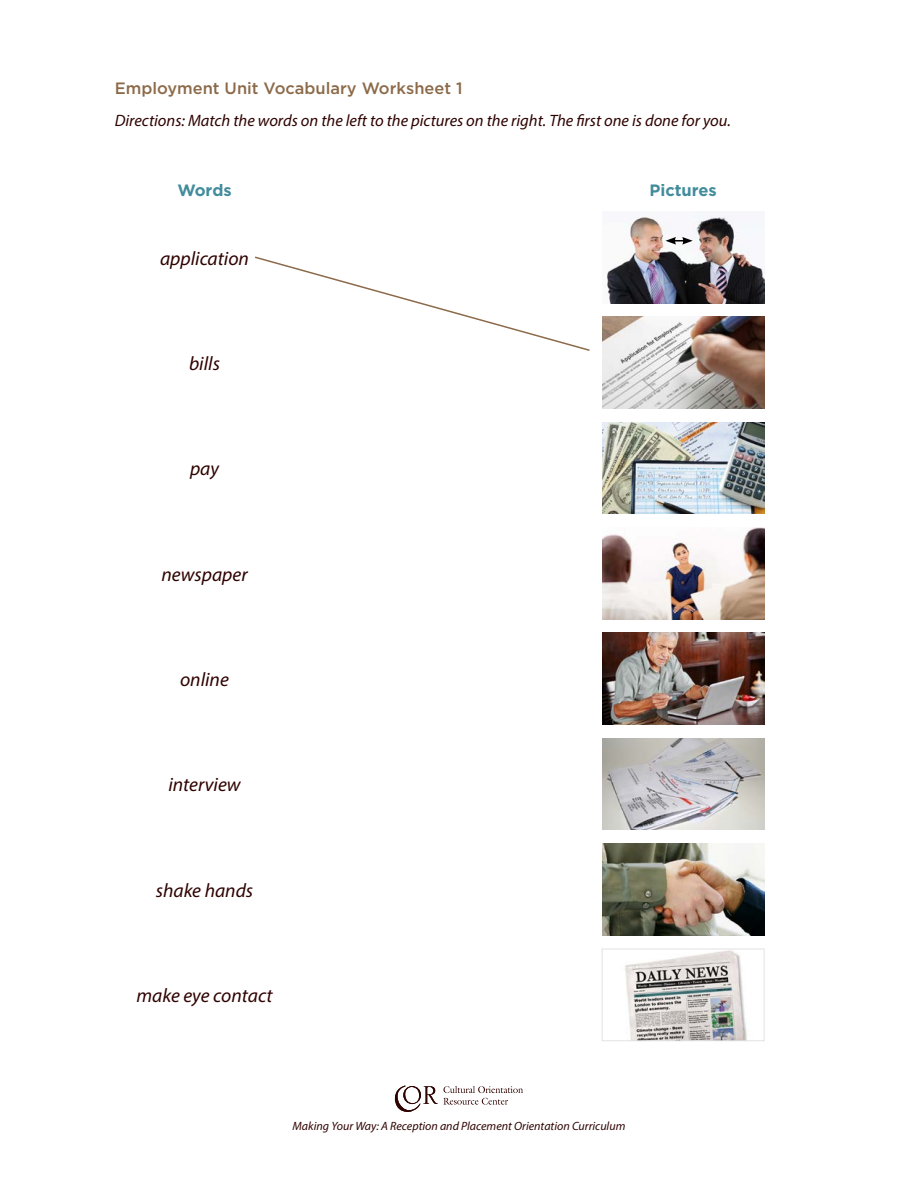
<style>
.page{position:relative;width:918px;height:1188px;background:#fff}
.page>*{position:absolute;margin:0;border:0;box-sizing:border-box;transform-origin:0 0}
.t1{font:italic 19.5px "Myriad Pro";color:#2f0300}
.t2{font:italic 16.5px "Myriad Pro";color:#2f0300}
.t3{font:500 16.5px "Gotham";color:#8c6a49}
.t4{font:700 16.5px "Gotham";color:#428c9c}
.t5{font:italic 12px "Myriad Pro";color:#2f0300}
</style>
<div class="page">
<svg style="left:394px;top:1086px;width:129px;height:26px"></svg>
<img style="left:606px;top:212px;width:158px;height:91px">
<img style="left:602px;top:317px;width:162px;height:92px">
<img style="left:602px;top:422px;width:162px;height:92px">
<img style="left:602px;top:527px;width:162px;height:92px">
<img style="left:602px;top:633px;width:162px;height:91px">
<img style="left:602px;top:738px;width:162px;height:92px">
<img style="left:602px;top:843px;width:162px;height:92px">
<img style="left:625px;top:951px;width:122px;height:88px">
<div style="left:602px;top:949px;width:162px;height:92px;border:1px solid #e1e2e3"></div>
<svg style="left:255px;top:256px;width:335px;height:95px"></svg>
<svg style="left:666px;top:237px;width:27px;height:8px"></svg>
<p class="t3" style="left:115px;top:79px;width:349px">Employment Unit Vocabulary Worksheet 1</p>
<p class="t2" style="left:115px;top:110px;width:618px">Directions: Match the words on the left to the pictures on the right. The first one is done for you.</p>
<p class="t4" style="left:177px;top:180px;width:56px">Words</p>
<p class="t4" style="left:649px;top:180px;width:69px">Pictures</p>
<p class="t1" style="left:160px;top:246px;width:90px">application</p>
<p class="t1" style="left:189px;top:351px;width:32px">bills</p>
<p class="t1" style="left:190px;top:457px;width:31px">pay</p>
<p class="t1" style="left:161px;top:562px;width:88px">newspaper</p>
<p class="t1" style="left:180px;top:667px;width:50px">online</p>
<p class="t1" style="left:168px;top:773px;width:74px">interview</p>
<p class="t1" style="left:156px;top:878px;width:99px">shake hands</p>
<p class="t1" style="left:137px;top:984px;width:138px">make eye contact</p>
<p class="t5" style="left:293px;top:1119px;width:334px">Making Your Way: A Reception and Placement Orientation Curriculum</p>
</div>
